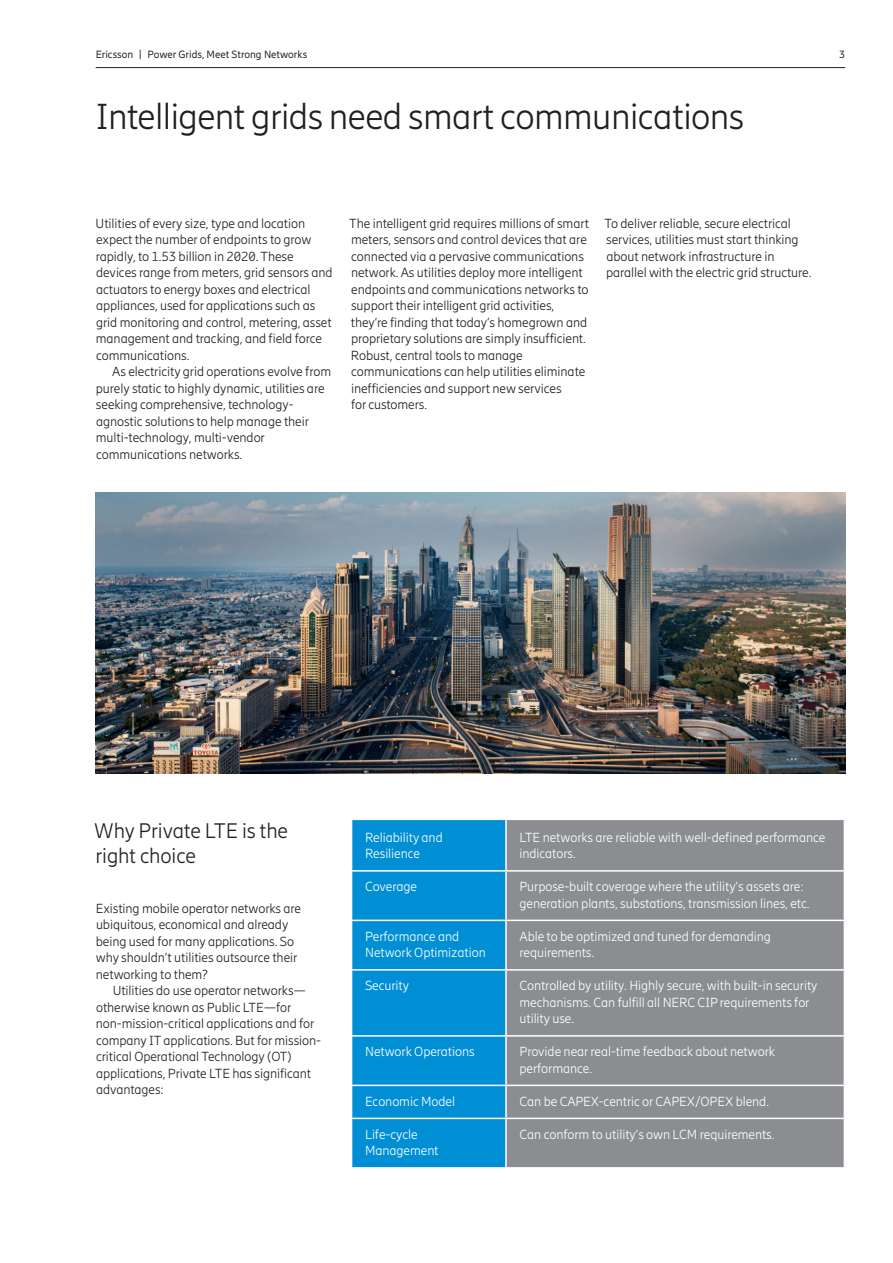
<style>
.page{position:relative;width:893px;height:1263px;background:#fff}
.page>*{position:absolute;margin:0;border:0;box-sizing:border-box;transform-origin:0 0}
.t1{font:300 36px "Ericsson Hilda";letter-spacing:-.015em;color:#231f20}
.t2{font:300 21px/24.8px "Ericsson Hilda";letter-spacing:-.005em;color:#231f20}
.t3{font:300 13.2px/16.5px "Ericsson Hilda";letter-spacing:-.005em;color:#231f20}
.t4{font:300 13.2px/16.5px "Ericsson Hilda";letter-spacing:-.005em;color:#fff}
.t5{font:10.5px "Ericsson Hilda";color:#231f20}
</style>
<div class="page">
<hr style="left:96px;top:67px;width:749px;height:1px;background:#231f20">
<div style="left:352px;top:820px;width:153px;height:347px;background:#008fd5"></div>
<div style="left:507px;top:820px;width:337px;height:347px;background:#8b8d90"></div>
<hr style="left:351px;top:870px;width:155px;height:2px;background:#fff">
<hr style="left:506px;top:870px;width:339px;height:2px;background:#fff">
<hr style="left:351px;top:920px;width:155px;height:1px;background:#fff">
<hr style="left:506px;top:920px;width:339px;height:1px;background:#fff">
<hr style="left:351px;top:969px;width:155px;height:2px;background:#fff">
<hr style="left:506px;top:969px;width:339px;height:2px;background:#fff">
<hr style="left:351px;top:1035px;width:155px;height:2px;background:#fff">
<hr style="left:506px;top:1035px;width:339px;height:2px;background:#fff">
<hr style="left:351px;top:1085px;width:155px;height:1px;background:#fff">
<hr style="left:506px;top:1085px;width:339px;height:1px;background:#fff">
<hr style="left:351px;top:1118px;width:155px;height:1px;background:#fff">
<hr style="left:506px;top:1118px;width:339px;height:1px;background:#fff">
<img style="left:96px;top:492px;width:749px;height:281px">
<p class="t5" style="left:96px;top:49px;width:213px">Ericsson | Power Grids, Meet Strong Networks</p>
<p class="t5" style="left:839px;top:49px;width:7px">3</p>
<h1 class="t1" style="left:96px;top:96px;width:650px">Intelligent grids need smart communications</h1>
<p class="t3" style="left:96px;top:215px;width:238px">Utilities of every size, type and location expect the number of endpoints to grow rapidly, to 1.53 billion in 2020. These devices range from meters, grid sensors and actuators to energy boxes and electrical appliances, used for applications such as grid monitoring and control, metering, asset management and tracking, and field force communications.</p>
<p class="t3" style="left:96px;top:363px;width:237px;text-indent:16px">As electricity grid operations evolve from purely static to highly dynamic, utilities are seeking comprehensive, technology&shy;agnostic solutions to help manage their multi-technology, multi-vendor communications networks.</p>
<p class="t3" style="left:349px;top:215px;width:241px">The intelligent grid requires millions of smart meters, sensors and control devices that are connected via a pervasive communications network. As utilities deploy more intelligent endpoints and communications networks to support their intelligent grid activities, they’re finding that today’s homegrown and proprietary solutions are simply insufficient.<br>Robust, central tools to manage communications can help utilities eliminate inefficiencies and support new services<br>for customers.</p>
<p class="t3" style="left:604px;top:215px;width:209px">To deliver reliable, secure electrical services, utilities must start thinking about network infrastructure in parallel with the electric grid structure.</p>
<h2 class="t2" style="left:94px;top:819px;width:195px">Why Private LTE is the right choice</h2>
<p class="t3" style="left:96px;top:900px;width:207px">Existing mobile operator networks are ubiquitous, economical and already being used for many applications. So why shouldn’t utilities outsource their networking to them?</p>
<p class="t3" style="left:96px;top:982px;width:227px;text-indent:17px">Utilities do use operator networks— otherwise known as Public LTE—for non-mission-critical applications and for company IT applications. But for mission&shy;critical Operational Technology (OT) applications, Private LTE has significant advantages:</p>
<p class="t4" style="left:365px;top:829px;width:79px">Reliability and<br>Resilience</p>
<p class="t4" style="left:519px;top:829px;width:307px">LTE networks are reliable with well-defined performance indicators.</p>
<p class="t4" style="left:365px;top:878px;width:53px">Coverage</p>
<p class="t4" style="left:519px;top:878px;width:292px">Purpose-built coverage where the utility’s assets are: generation plants, substations, transmission lines, etc.</p>
<p class="t4" style="left:365px;top:928px;width:122px">Performance and<br>Network Optimization</p>
<p class="t4" style="left:519px;top:928px;width:253px">Able to be optimized and tuned for demanding requirements.</p>
<p class="t4" style="left:365px;top:977px;width:46px">Security</p>
<p class="t4" style="left:519px;top:977px;width:300px">Controlled by utility. Highly secure, with built-in security mechanisms. Can fulfill all NERC CIP requirements for utility use.</p>
<p class="t4" style="left:365px;top:1043px;width:111px">Network Operations</p>
<p class="t4" style="left:519px;top:1043px;width:257px">Provide near real-time feedback about network performance.</p>
<p class="t4" style="left:365px;top:1093px;width:92px">Economic Model</p>
<p class="t4" style="left:519px;top:1093px;width:251px">Can be CAPEX-centric or CAPEX/OPEX blend.</p>
<p class="t4" style="left:365px;top:1126px;width:75px">Life-cycle<br>Management</p>
<p class="t4" style="left:519px;top:1126px;width:257px">Can conform to utility’s own LCM requirements.</p>
</div>
